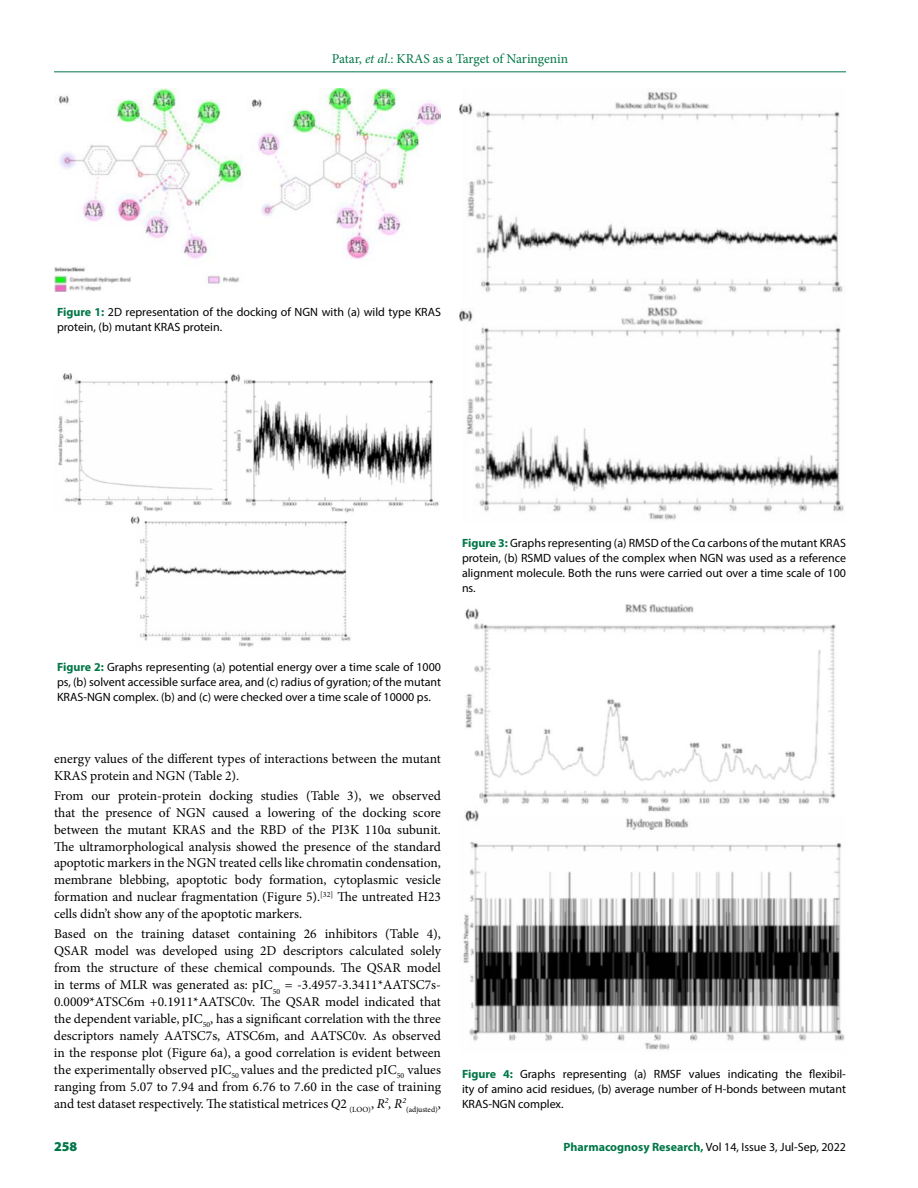
<style>
.page{position:relative;width:918px;height:1188px;background:#fff}
.page>*{position:absolute;margin:0;border:0;box-sizing:border-box;transform-origin:0 0}
.t1{font:13.5px/17px "Minion Pro";color:#000;text-align:justify}
.t2{font:13.5px "Minion Pro";letter-spacing:-.01em;color:#007646}
.t3{font:900 13.5px "Myriad Pro";color:#007646}
.t4{font:12px/15px "Myriad Pro";color:#000;text-align:justify}
.t5{font:7.8px "Minion Pro";letter-spacing:-.005em;color:#000}
.s1{font-style:italic}
.s2{font-weight:700;color:#007646}
</style>
<div class="page">
<hr style="left:54px;top:72px;width:792px;height:1px;background:#007646">
<img style="left:54px;top:88px;width:387px;height:204px">
<img style="left:58px;top:373px;width:381px;height:274px">
<img style="left:459px;top:91px;width:385px;height:429px">
<img style="left:463px;top:605px;width:382px;height:445px">
<p class="t2" style="left:332px;top:50px;width:238px">Patar, <span class="s1">et al</span>.: KRAS as a Target of Naringenin</p>
<p class="t4" style="left:57px;top:304px;width:385px"><span class="s2">Figure 1:</span> 2D representation of the docking of NGN with (a) wild type KRAS protein, (b) mutant KRAS protein.</p>
<p class="t4" style="left:462px;top:535px;width:386px"><span class="s2">Figure 3:</span> Graphs representing (a) RMSD of the Cα carbons of the mutant KRAS protein, (b) RSMD values of the complex when NGN was used as a reference alignment molecule. Both the runs were carried out over a time scale of 100 ns.</p>
<p class="t4" style="left:57px;top:660px;width:386px"><span class="s2">Figure 2:</span> Graphs representing (a) potential energy over a time scale of 1000 ps, (b) solvent accessible surface area, and (c) radius of gyration; of the mutant KRAS-NGN complex. (b) and (c) were checked over a time scale of 10000 ps.</p>
<p class="t1" style="left:54px;top:750px;width:388px">energy values of the different types of interactions between the mutant<br>KRAS protein and NGN (Table 2).</p>
<p class="t1" style="left:54px;top:787px;width:389px">From our protein-protein docking studies (Table 3), we observed that the presence of NGN caused a lowering of the docking score between the mutant KRAS and the RBD of the PI3K 110α subunit.<br>The ultramorphological analysis showed the presence of the standard apoptotic markers in the NGN treated cells like chromatin condensation, membrane blebbing, apoptotic body formation, cytoplasmic vesicle formation and nuclear fragmentation (Figure 5).<sup>[32]</sup> The untreated H23 cells didn’t show any of the apoptotic markers.</p>
<p class="t1" style="left:54px;top:926px;width:389px">Based on the training dataset containing 26 inhibitors (Table 4), QSAR model was developed using 2D descriptors calculated solely from the structure of these chemical compounds. The QSAR model in terms of MLR was generated as: pIC<sub>50</sub> = -3.4957-3.3411*AATSC7s-0.0009*ATSC6m +0.1911*AATSC0v. The QSAR model indicated that the dependent variable, pIC<sub>50</sub>, has a significant correlation with the three descriptors namely AATSC7s, ATSC6m, and AATSC0v. As observed in the response plot (Figure 6a), a good correlation is evident between the experimentally observed pIC<sub>50</sub> values and the predicted pIC<sub>50</sub> values ranging from 5.07 to 7.94 and from 6.76 to 7.60 in the case of training and test dataset respectively. The statistical metrices <span class="s1">Q</span>2 <sub>(LOO)</sub>, <span class="s1">R</span><sup>2</sup><span class="s1">, R</span><sup>2</sup></p>
<p class="t5" style="left:406px;top:1104px;width:36px">(adjusted)<sup>,</sup></p>
<p class="t4" style="left:462px;top:1066px;width:386px"><span class="s2">Figure 4:</span> Graphs representing (a) RMSF values indicating the flexibil&shy;ity of amino acid residues, (b) average number of H-bonds between mutant KRAS-NGN complex.</p>
<p class="t3" style="left:54px;top:1137px;width:25px">258</p>
<p class="t4" style="left:563px;top:1139px;width:284px"><span class="s2">Pharmacognosy Research,</span> Vol 14, Issue 3, Jul-Sep, 2022</p>
</div>
